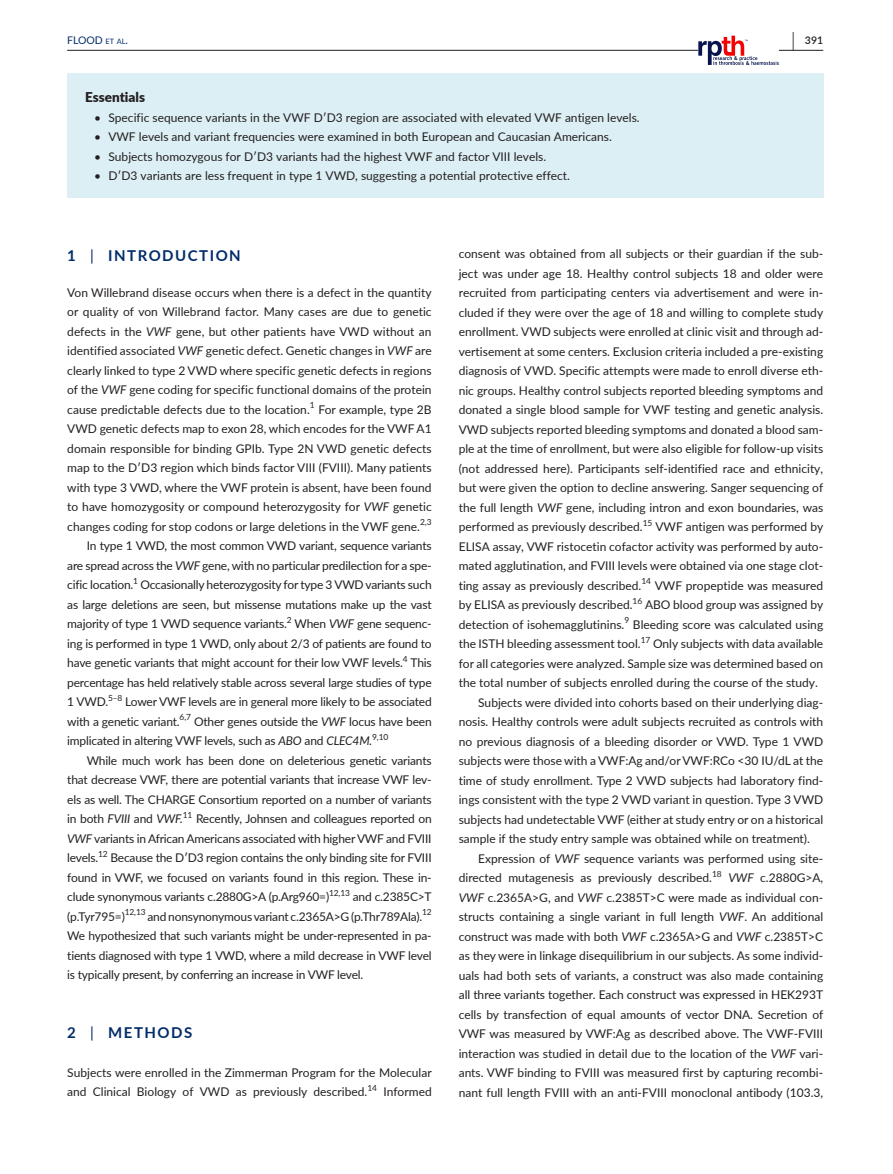
<style>
.page{position:relative;width:893px;height:1174px;background:#fff}
.page>*{position:absolute;margin:0;border:0;box-sizing:border-box;transform-origin:0 0}
.t1{font:600 19.5px "Lato";color:#231f20;scale:.48 1}
.t2{font:700 15px "Lato";letter-spacing:.1em;color:#002c6b}
.t3{font:900 13.5px "Lato";color:#231f20}
.t4{font:12px/19.5px "Lato";color:#231f20;text-align:justify}
.t5{font:10.5px "Lato";color:#002c6b}
.t6{font:600 10.5px "Lato";color:#231f20}
.t7{font:8.4px "Lato";letter-spacing:-.015em;color:#231f20}
.s1{font-size:7.35px}
.s2{font-weight:400}
.s3{font-style:italic}
</style>
<div class="page">
<hr style="left:67px;top:50px;width:756px;height:1px;background:#231f20">
<svg style="left:698px;top:36px;width:81px;height:29px"></svg>
<div style="left:67px;top:73px;width:756px;height:125px;background:#dceff4"></div>
<h1 class="t1" style="left:792px;top:26px;width:7px">|</h1>
<p class="t5" style="left:67px;top:33px;width:62px">FLOOD <span class="s1">et al</span>.</p>
<p class="t6" style="left:805px;top:33px;width:20px">391</p>
<p class="t3" style="left:85px;top:87px;width:61px">Essentials</p>
<p class="t4" style="left:94px;top:107px;width:547px">• Specific sequence variants in the VWF D′D3 region are associated with elevated VWF antigen levels.</p>
<p class="t4" style="left:94px;top:127px;width:519px">• VWF levels and variant frequencies were examined in both European and Caucasian Americans.</p>
<p class="t4" style="left:94px;top:146px;width:454px">• Subjects homozygous for D′D3 variants had the highest VWF and factor VIII levels.</p>
<p class="t4" style="left:94px;top:166px;width:477px">• D′D3 variants are less frequent in type 1 VWD, suggesting a potential protective effect.</p>
<p class="t2" style="left:67px;top:244px;width:175px">1 <span class="s2">|</span> INTRODUCTION</p>
<p class="t4" style="left:67px;top:282px;width:366px">Von Willebrand disease occurs when there is a defect in the quantity or quality of von Willebrand factor. Many cases are due to genetic defects in the <span class="s3">VWF</span> gene, but other patients have VWD without an identified associated <span class="s3">VWF</span> genetic defect. Genetic changes in <span class="s3">VWF</span> are clearly linked to type 2 VWD where specific genetic defects in regions of the <span class="s3">VWF</span> gene coding for specific functional domains of the protein cause predictable defects due to the location.</p>
<p class="t7" style="left:310px;top:399px;width:6px">1</p>
<p class="t4" style="left:67px;top:399px;width:366px;text-indent:251px">For example, type 2B VWD genetic defects map to exon 28, which encodes for the VWF A1 domain responsible for binding GPIb. Type 2N VWD genetic defects map to the D′D3 region which binds factor VIII (FVIII). Many patients with type 3 VWD, where the VWF protein is absent, have been found to have homozygosity or compound heterozygosity for <span class="s3">VWF</span> genetic changes coding for stop codons or large deletions in the VWF gene.</p>
<p class="t7" style="left:420px;top:516px;width:13px">2,3</p>
<p class="t4" style="left:67px;top:535px;width:366px;text-indent:20px">In type 1 VWD, the most common VWD variant, sequence variants are spread across the <span class="s3">VWF</span> gene, with no particular predilection for a spe&shy;cific location.</p>
<p class="t7" style="left:133px;top:574px;width:6px">1</p>
<p class="t4" style="left:67px;top:574px;width:366px;text-indent:73px">Occasionally heterozygosity for type 3 VWD variants such as large deletions are seen, but missense mutations make up the vast majority of type 1 VWD sequence variants.</p>
<p class="t7" style="left:287px;top:613px;width:6px">2</p>
<p class="t4" style="left:67px;top:613px;width:366px;text-indent:227px">When <span class="s3">VWF</span> gene sequenc&shy;ing is performed in type 1 VWD, only about 2/3 of patients are found to have genetic variants that might account for their low VWF levels.</p>
<p class="t7" style="left:403px;top:652px;width:6px">4</p>
<p class="t4" style="left:67px;top:652px;width:366px;text-indent:343px">This percentage has held relatively stable across several large studies of type 1 VWD.</p>
<p class="t7" style="left:108px;top:691px;width:16px">5–8</p>
<p class="t4" style="left:67px;top:691px;width:366px;text-indent:58px">Lower VWF levels are in general more likely to be associated with a genetic variant.</p>
<p class="t7" style="left:180px;top:711px;width:13px">6,7</p>
<p class="t4" style="left:67px;top:711px;width:366px;text-indent:127px">Other genes outside the <span class="s3">VWF</span> locus have been implicated in altering VWF levels, such as <span class="s3">ABO</span> and <span class="s3">CLEC4M.</span></p>
<p class="t7" style="left:372px;top:730px;width:18px">9,10</p>
<p class="t4" style="left:67px;top:750px;width:366px;text-indent:20px">While much work has been done on deleterious genetic variants that decrease VWF, there are potential variants that increase VWF lev&shy;els as well. The CHARGE Consortium reported on a number of variants in both <span class="s3">FVIII</span> and <span class="s3">VWF.</span><sup>11</sup> Recently, Johnsen and colleagues reported on <span class="s3">VWF</span> variants in African Americans associated with higher VWF and FVIII levels.</p>
<p class="t7" style="left:98px;top:847px;width:11px">12</p>
<p class="t4" style="left:67px;top:847px;width:366px;text-indent:43px">Because the D′D3 region contains the only binding site for FVIII found in VWF, we focused on variants found in this region. These in&shy;clude synonymous variants c.2880G&gt;A (p.Arg960=)</p>
<p class="t7" style="left:329px;top:886px;width:22px">12,13</p>
<p class="t4" style="left:353px;top:886px;width:80px">and c.2385C&gt;T</p>
<p class="t4" style="left:67px;top:906px;width:59px">(p.Tyr795=)</p>
<p class="t7" style="left:125px;top:906px;width:22px">12,13</p>
<p class="t4" style="left:147px;top:906px;width:276px">and nonsynonymous variant c.2365A&gt;G (p.Thr789Ala).</p>
<p class="t7" style="left:422px;top:906px;width:11px">12</p>
<p class="t4" style="left:67px;top:925px;width:366px">We hypothesized that such variants might be under-represented in pa&shy;tients diagnosed with type 1 VWD, where a mild decrease in VWF level is typically present, by conferring an increase in VWF level.</p>
<p class="t2" style="left:67px;top:1021px;width:127px">2 <span class="s2">|</span> METHODS</p>
<p class="t4" style="left:67px;top:1062px;width:366px">Subjects were enrolled in the Zimmerman Program for the Molecular and Clinical Biology of VWD as previously described.<sup>14</sup> Informed</p>
<p class="t4" style="left:459px;top:243px;width:366px">consent was obtained from all subjects or their guardian if the sub&shy;ject was under age 18. Healthy control subjects 18 and older were recruited from participating centers via advertisement and were in&shy;cluded if they were over the age of 18 and willing to complete study enrollment. VWD subjects were enrolled at clinic visit and through ad&shy;vertisement at some centers. Exclusion criteria included a pre-existing diagnosis of VWD. Specific attempts were made to enroll diverse eth&shy;nic groups. Healthy control subjects reported bleeding symptoms and donated a single blood sample for VWF testing and genetic analysis.<br>VWD subjects reported bleeding symptoms and donated a blood sam&shy;ple at the time of enrollment, but were also eligible for follow-up visits (not addressed here). Participants self-identified race and ethnicity, but were given the option to decline answering. Sanger sequencing of the full length <span class="s3">VWF</span> gene, including intron and exon boundaries, was performed as previously described.</p>
<p class="t7" style="left:643px;top:517px;width:11px">15</p>
<p class="t4" style="left:459px;top:516px;width:366px;text-indent:197px">VWF antigen was performed by ELISA assay, VWF ristocetin cofactor activity was performed by auto&shy;mated agglutination, and FVIII levels were obtained via one stage clot&shy;ting assay as previously described.</p>
<p class="t7" style="left:641px;top:575px;width:11px">14</p>
<p class="t4" style="left:655px;top:575px;width:170px">VWF propeptide was measured</p>
<p class="t4" style="left:459px;top:594px;width:175px">by ELISA as previously described.</p>
<p class="t7" style="left:633px;top:595px;width:11px">16</p>
<p class="t4" style="left:645px;top:594px;width:180px">ABO blood group was assigned by</p>
<p class="t4" style="left:459px;top:614px;width:167px">detection of isohemagglutinins.</p>
<p class="t7" style="left:624px;top:614px;width:6px">9</p>
<p class="t4" style="left:459px;top:614px;width:366px;text-indent:174px">Bleeding score was calculated using the ISTH bleeding assessment tool.</p>
<p class="t7" style="left:641px;top:634px;width:11px">17</p>
<p class="t4" style="left:653px;top:633px;width:172px">Only subjects with data available</p>
<p class="t4" style="left:459px;top:653px;width:366px">for all categories were analyzed. Sample size was determined based on</p>
<p class="t4" style="left:459px;top:672px;width:361px">the total number of subjects enrolled during the course of the study.</p>
<p class="t4" style="left:478px;top:692px;width:346px">Subjects were divided into cohorts based on their underlying diag-</p>
<p class="t4" style="left:459px;top:711px;width:366px">nosis. Healthy controls were adult subjects recruited as controls with</p>
<p class="t4" style="left:459px;top:731px;width:366px">no previous diagnosis of a bleeding disorder or VWD. Type 1 VWD</p>
<p class="t4" style="left:459px;top:750px;width:366px">subjects were those with a VWF:Ag and/or VWF:RCo &lt;30 IU/dL at the</p>
<p class="t4" style="left:459px;top:770px;width:366px">time of study enrollment. Type 2 VWD subjects had laboratory find-</p>
<p class="t4" style="left:459px;top:789px;width:366px">ings consistent with the type 2 VWD variant in question. Type 3 VWD</p>
<p class="t4" style="left:459px;top:809px;width:366px">subjects had undetectable VWF (either at study entry or on a historical</p>
<p class="t4" style="left:459px;top:828px;width:353px">sample if the study entry sample was obtained while on treatment).</p>
<p class="t4" style="left:478px;top:848px;width:346px">Expression of <span class="s3">VWF</span> sequence variants was performed using site-</p>
<p class="t4" style="left:459px;top:867px;width:255px">directed mutagenesis as previously described.</p>
<p class="t7" style="left:712px;top:868px;width:11px">18</p>
<p class="t4" style="left:459px;top:867px;width:366px;text-indent:270px"><span class="s3">VWF</span> c.2880G&gt;A, <span class="s3">VWF</span> c.2365A&gt;G, and <span class="s3">VWF</span> c.2385T&gt;C were made as individual con&shy;structs containing a single variant in full length <span class="s3">VWF</span>. An additional construct was made with both <span class="s3">VWF</span> c.2365A&gt;G and <span class="s3">VWF</span> c.2385T&gt;C as they were in linkage disequilibrium in our subjects. As some individ&shy;uals had both sets of variants, a construct was also made containing all three variants together. Each construct was expressed in HEK293T cells by transfection of equal amounts of vector DNA. Secretion of VWF was measured by VWF:Ag as described above. The VWF-FVIII interaction was studied in detail due to the location of the <span class="s3">VWF</span> vari&shy;ants. VWF binding to FVIII was measured first by capturing recombi&shy;nant full length FVIII with an anti-FVIII monoclonal antibody (103.3,</p>
</div>
